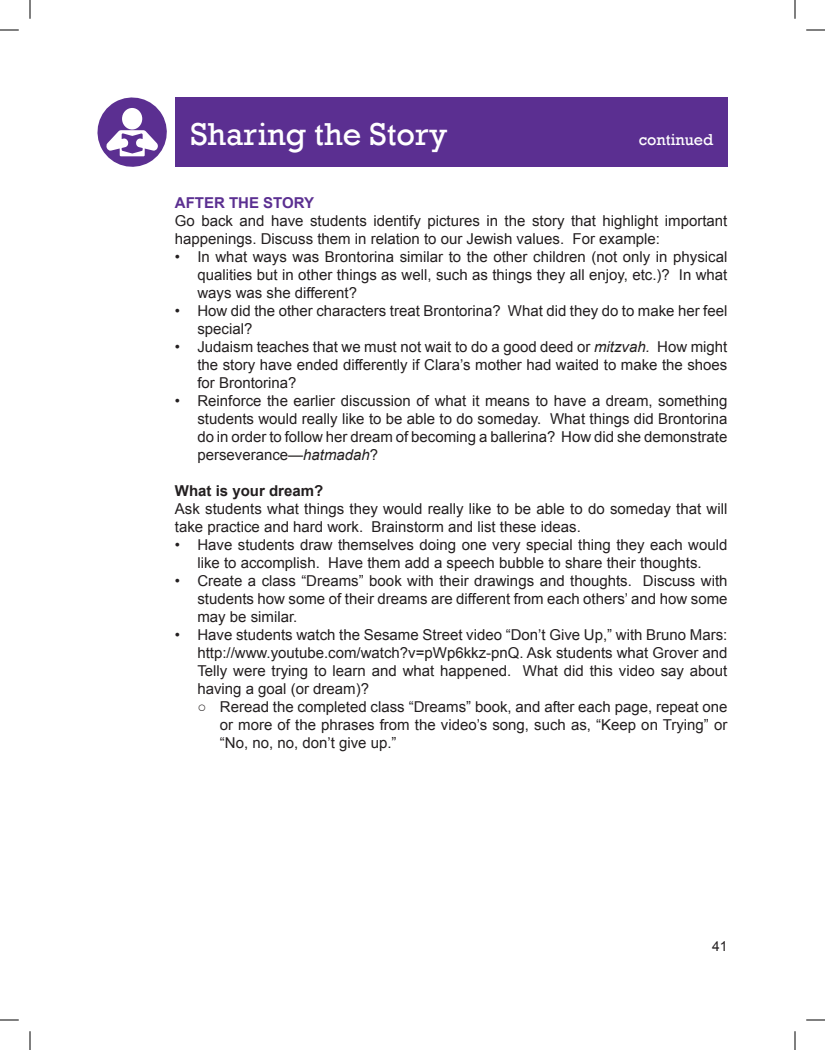
<style>
.page{position:relative;width:825px;height:1050px;background:#fff}
.page>*{position:absolute;margin:0;border:0;box-sizing:border-box;transform-origin:0 0}
.t1{font:32.5px "Rockwell";color:#fff}
.t2{font:16.25px "Rockwell";color:#fff}
.t3{font:15px/18px "Arial";color:#231f20;text-align:justify}
.t4{font:700 15px "Arial";color:#231f20}
.t5{font:700 15px "Arial";color:#5b2f91}
.t6{font:13.75px "Arial";color:#231f20}
.s1{font-style:italic}
</style>
<div class="page">
<div style="left:175px;top:98px;width:553px;height:69px;background:#5b2f91"></div>
<svg style="left:97px;top:97px;width:70px;height:70px"></svg>
<svg style="left:0;top:29px;width:19px;height:2px"></svg>
<svg style="left:806px;top:29px;width:19px;height:2px"></svg>
<svg style="left:0;top:1019px;width:19px;height:2px"></svg>
<svg style="left:806px;top:1019px;width:19px;height:2px"></svg>
<svg style="left:29px;top:0;width:2px;height:19px"></svg>
<svg style="left:29px;top:1031px;width:2px;height:19px"></svg>
<svg style="left:794px;top:0;width:2px;height:19px"></svg>
<svg style="left:794px;top:1031px;width:2px;height:19px"></svg>
<h1 class="t1" style="left:190px;top:115px;width:259px">Sharing the Story</h1>
<p class="t2" style="left:639px;top:130px;width:76px">continued</p>
<p class="t5" style="left:175px;top:193px;width:141px">After the Story</p>
<p class="t3" style="left:175px;top:212px;width:554px">Go back and have students identify pictures in the story that highlight important happenings. Discuss them in relation to our Jewish values. For example:</p>
<p class="t3" style="left:197px;top:248px;width:532px;text-indent:-22px">• In what ways was Brontorina similar to the other children (not only in physical qualities but in other things as well, such as things they all enjoy, etc.)? In what ways was she different?</p>
<p class="t3" style="left:197px;top:302px;width:532px;text-indent:-22px">• How did the other characters treat Brontorina? What did they do to make her feel special?</p>
<p class="t3" style="left:197px;top:338px;width:532px;text-indent:-22px">• Judaism teaches that we must not wait to do a good deed or <span class="s1">mitzvah.</span> How might the story have ended differently if Clara’s mother had waited to make the shoes for Brontorina?</p>
<p class="t3" style="left:197px;top:392px;width:532px;text-indent:-22px">• Reinforce the earlier discussion of what it means to have a dream, something students would really like to be able to do someday. What things did Brontorina do in order to follow her dream of becoming a ballerina? How did she demonstrate perseverance—<span class="s1">hatmadah</span>?</p>
<p class="t4" style="left:175px;top:481px;width:150px">What is your dream?</p>
<p class="t3" style="left:175px;top:500px;width:554px">Ask students what things they would really like to be able to do someday that will take practice and hard work. Brainstorm and list these ideas.</p>
<p class="t3" style="left:175px;top:536px;width:554px;text-align:center">• Have students draw themselves doing one very special thing they each would like to accomplish. Have them add a speech bubble to share their thoughts.</p>
<p class="t3" style="left:197px;top:572px;width:532px;text-indent:-22px">• Create a class “Dreams” book with their drawings and thoughts. Discuss with students how some of their dreams are different from each others’ and how some may be similar.</p>
<p class="t3" style="left:197px;top:626px;width:532px;text-indent:-22px">• Have students watch the Sesame Street video “Don’t Give Up,” with Bruno Mars: http://www.youtube.com/watch?v=pWp6kkz-pnQ. Ask students what Grover and Telly were trying to learn and what happened. What did this video say about having a goal (or dream)?</p>
<p class="t3" style="left:220px;top:698px;width:509px;text-indent:-22px">○ Reread the completed class “Dreams” book, and after each page, repeat one or more of the phrases from the video’s song, such as, “Keep on Trying” or “No, no, no, don’t give up.”</p>
<p class="t6" style="left:712px;top:937px;width:17px">41</p>
</div>
